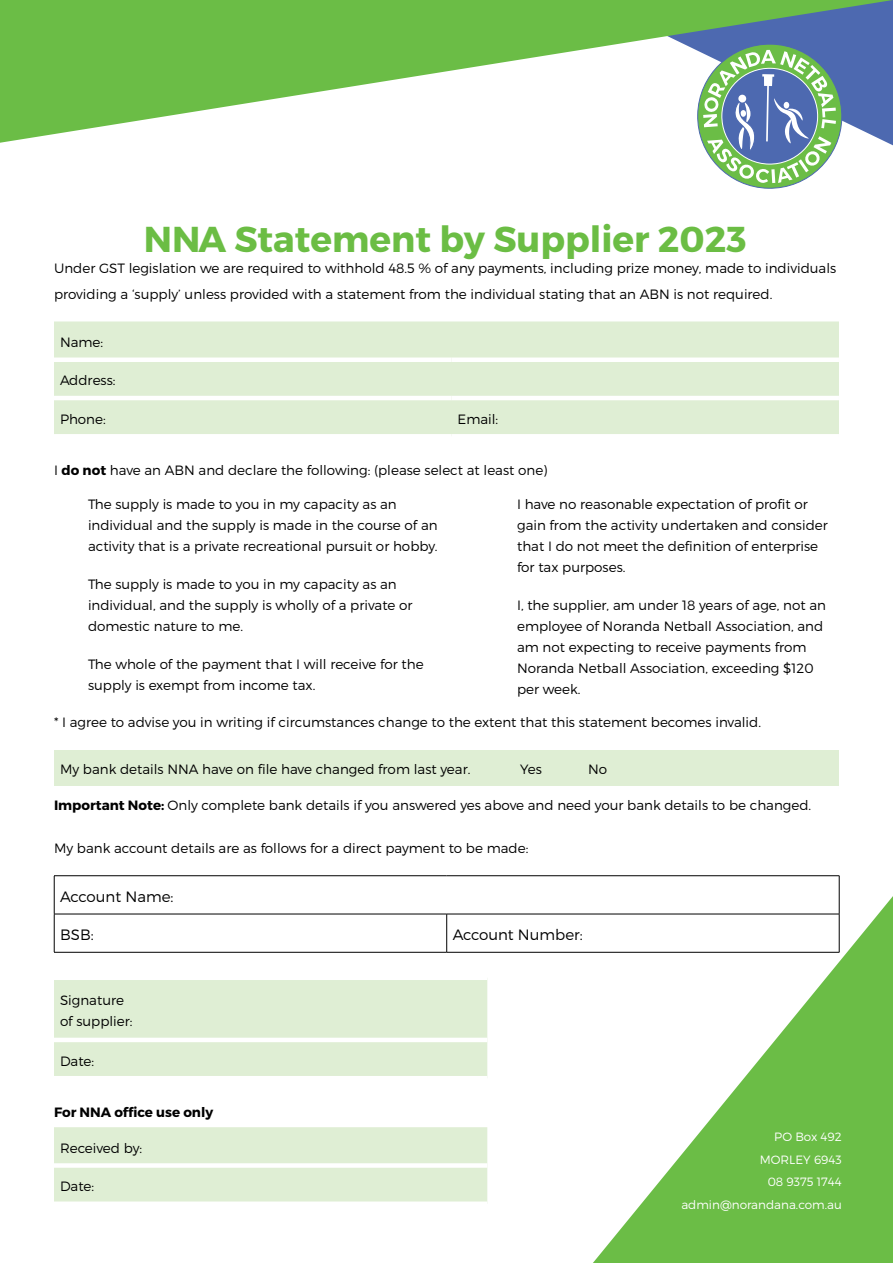
<style>
.page{position:relative;width:893px;height:1263px;background:#fff}
.page>*{position:absolute;margin:0;border:0;box-sizing:border-box;transform-origin:0 0}
.t1{font:700 36px "Montserrat";color:#6bbd44}
.t2{font:300 15px "Montserrat";color:#000}
.t3{font:300 13.5px/21px "Montserrat";color:#000}
.t4{font:700 13.5px "Montserrat";color:#000}
.t5{font:300 12px/22.5px "Montserrat";color:#fff;text-align:right}
.s1{font-weight:700}
</style>
<div class="page">
<svg style="left:593px;top:896px;width:300px;height:367px;fill:#6bbd46"></svg>
<svg style="left:0;top:0;width:593px;height:143px;fill:#6bbd46"></svg>
<svg style="left:593px;top:0;width:300px;height:189px"></svg>
<div style="left:54px;top:321px;width:785px;height:113px;background:#dfeed4"></div>
<div style="left:54px;top:357px;width:398px;height:5px;background:#fff"></div>
<div style="left:452px;top:357px;width:387px;height:5px;background:#fff"></div>
<hr style="left:54px;top:396px;width:398px;height:4px;background:#fff">
<hr style="left:452px;top:396px;width:387px;height:4px;background:#fff">
<div style="left:54px;top:750px;width:785px;height:38px;background:#dfeed4"></div>
<hr style="left:54px;top:786px;width:785px;height:4px;background:#fff">
<hr style="left:54px;top:875px;width:393px;height:1px;background:#000">
<hr style="left:54px;top:876px;width:1px;height:38px;background:#000">
<hr style="left:447px;top:875px;width:392px;height:1px;background:#000">
<hr style="left:839px;top:876px;width:1px;height:38px;background:#000">
<hr style="left:54px;top:914px;width:393px;height:1px;background:#000">
<hr style="left:54px;top:914px;width:1px;height:38px;background:#000">
<hr style="left:447px;top:914px;width:392px;height:1px;background:#000">
<hr style="left:446px;top:914px;width:1px;height:38px;background:#000">
<hr style="left:839px;top:914px;width:1px;height:38px;background:#000">
<hr style="left:54px;top:952px;width:393px;height:1px;background:#000">
<hr style="left:447px;top:952px;width:392px;height:1px;background:#000">
<div style="left:54px;top:980px;width:433px;height:96px;background:#dfeed4"></div>
<hr style="left:54px;top:1038px;width:433px;height:4px;background:#fff">
<div style="left:54px;top:1127px;width:433px;height:74px;background:#dfeed4"></div>
<div style="left:54px;top:1163px;width:433px;height:5px;background:#fff"></div>
<h1 class="t1" style="left:144px;top:217px;width:604px">NNA Statement by Supplier 2023</h1>
<p class="t3" style="left:54px;top:255px;width:784px;line-height:25.5px">Under GST legislation we are required to withhold 48.5 % of any payments, including prize money, made to individuals providing a ‘supply’ unless provided with a statement from the individual stating that an ABN is not required.</p>
<p class="t3" style="left:60px;top:332px;width:45px">Name:</p>
<p class="t3" style="left:60px;top:370px;width:57px">Address:</p>
<p class="t3" style="left:60px;top:408px;width:47px">Phone:</p>
<p class="t3" style="left:458px;top:408px;width:42px">Email:</p>
<p class="t3" style="left:54px;top:459px;width:495px">I <span class="s1">do not</span> have an ABN and declare the following: (please select at least one)</p>
<p class="t3" style="left:88px;top:494px;width:351px">The supply is made to you in my capacity as an individual and the supply is made in the course of an activity that is a private recreational pursuit or hobby.</p>
<p class="t3" style="left:88px;top:574px;width:326px">The supply is made to you in my capacity as an individual, and the supply is wholly of a private or domestic nature to me.</p>
<p class="t3" style="left:88px;top:654px;width:337px">The whole of the payment that I will receive for the supply is exempt from income tax.</p>
<p class="t3" style="left:517px;top:494px;width:312px">I have no reasonable expectation of profit or gain from the activity undertaken and consider that I do not meet the definition of enterprise for tax purposes.</p>
<p class="t3" style="left:517px;top:595px;width:310px">I, the supplier, am under 18 years of age, not an employee of Noranda Netball Association, and am not expecting to receive payments from Noranda Netball Association, exceeding $120 per week.</p>
<p class="t3" style="left:54px;top:711px;width:709px">* I agree to advise you in writing if circumstances change to the extent that this statement becomes invalid.</p>
<p class="t3" style="left:60px;top:758px;width:412px">My bank details NNA have on file have changed from last year.</p>
<p class="t3" style="left:520px;top:758px;width:23px">Yes</p>
<p class="t3" style="left:588px;top:758px;width:21px">No</p>
<p class="t3" style="left:54px;top:794px;width:759px"><span class="s1">Important Note:</span> Only complete bank details if you answered yes above and need your bank details to be changed.</p>
<p class="t3" style="left:54px;top:837px;width:476px">My bank account details are as follows for a direct payment to be made:</p>
<p class="t2" style="left:60px;top:888px;width:115px">Account Name:</p>
<p class="t2" style="left:60px;top:926px;width:35px">BSB:</p>
<p class="t2" style="left:453px;top:926px;width:131px">Account Number:</p>
<p class="t3" style="left:60px;top:989px;width:74px">Signature of supplier:</p>
<p class="t3" style="left:60px;top:1050px;width:36px">Date:</p>
<p class="t4" style="left:54px;top:1104px;width:161px">For NNA office use only</p>
<p class="t3" style="left:60px;top:1137px;width:84px">Received by:</p>
<p class="t3" style="left:60px;top:1176px;width:36px">Date:</p>
<p class="t5" style="left:681px;top:1125px;width:162px">PO Box 492<br>MORLEY 6943<br>08 9375 1744 admin@norandana.com.au</p>
</div>
